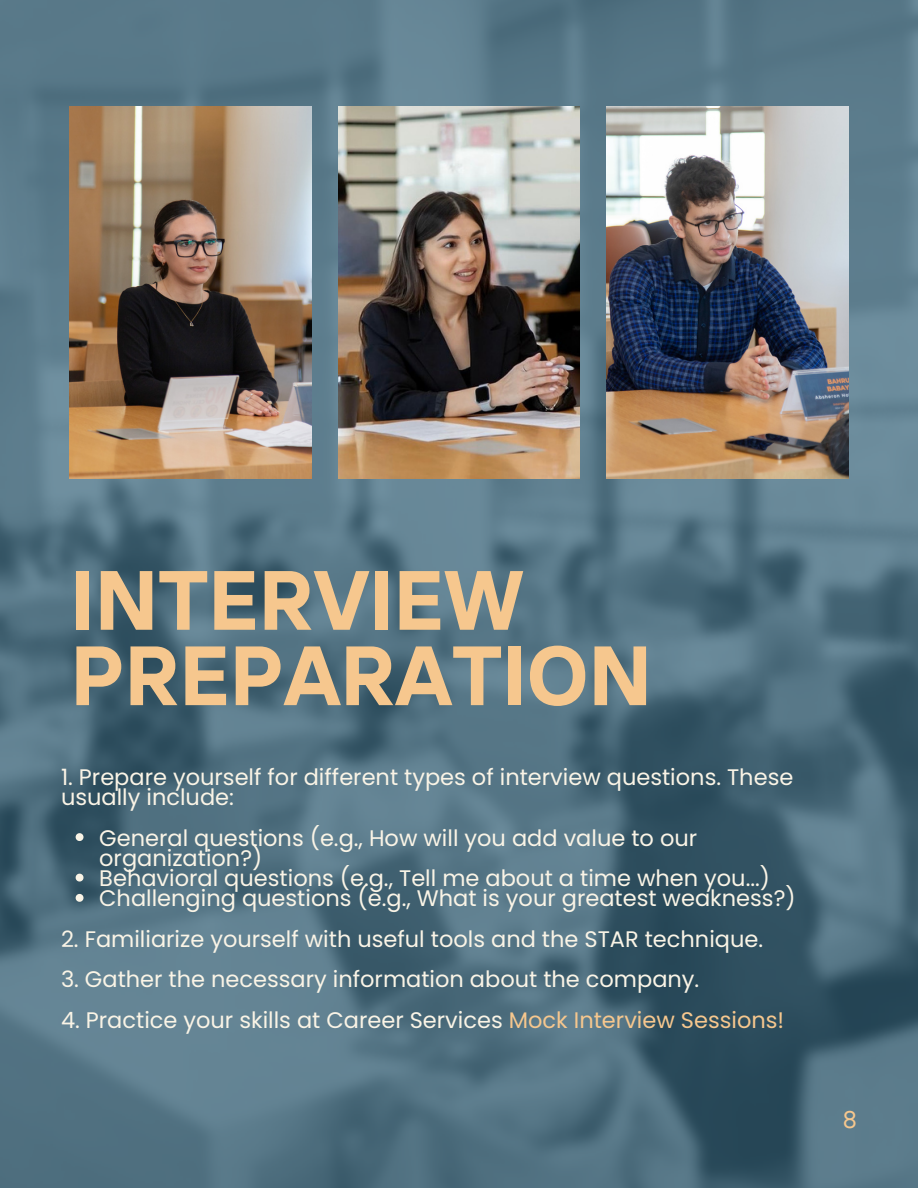
<style>
.page{position:relative;width:918px;height:1188px;background:#fff}
.page>*{position:absolute;margin:0;border:0;box-sizing:border-box;transform-origin:0 0}
.t1{font:700 83.85px "TT Interphases";color:#f6c78e}
.t2{font:24px "TT Interphases";color:#f6c78e}
.t3{font:22.5px/20.2px "Poppins";color:#faf4e6}
.s1{color:#f6c78e}
</style>
<div class="page">
<img style="left:0;top:0;width:918px;height:1188px">
<img style="left:70px;top:106px;width:242px;height:372px">
<img style="left:338px;top:106px;width:242px;height:372px">
<img style="left:606px;top:106px;width:242px;height:372px">
<svg style="left:76px;top:833px;width:8px;height:8px"></svg>
<svg style="left:76px;top:874px;width:8px;height:8px"></svg>
<svg style="left:76px;top:894px;width:8px;height:8px"></svg>
<p class="t1" style="left:71px;top:546px;width:455px">INTERVIEW</p>
<p class="t1" style="left:71px;top:621px;width:583px">PREPARATION</p>
<p class="t3" style="left:61px;top:767px;width:734px">1. Prepare yourself for different types of interview questions. These usually include:</p>
<p class="t3" style="left:99px;top:828px;width:599px">General questions (e.g., How will you add value to our organization?)</p>
<p class="t3" style="left:99px;top:868px;width:672px">Behavioral questions (e.g., Tell me about a time when you...)</p>
<p class="t3" style="left:99px;top:888px;width:698px">Challenging questions (e.g., What is your greatest weakness?)</p>
<p class="t3" style="left:61px;top:929px;width:704px">2. Familiarize yourself with useful tools and the STAR technique.</p>
<p class="t3" style="left:61px;top:969px;width:640px">3. Gather the necessary information about the company.</p>
<p class="t3" style="left:61px;top:1010px;width:725px">4. Practice your skills at Career Services <span class="s1">Mock Interview Sessions!</span></p>
<p class="t2" style="left:843px;top:1104px;width:16px">8</p>
</div>
